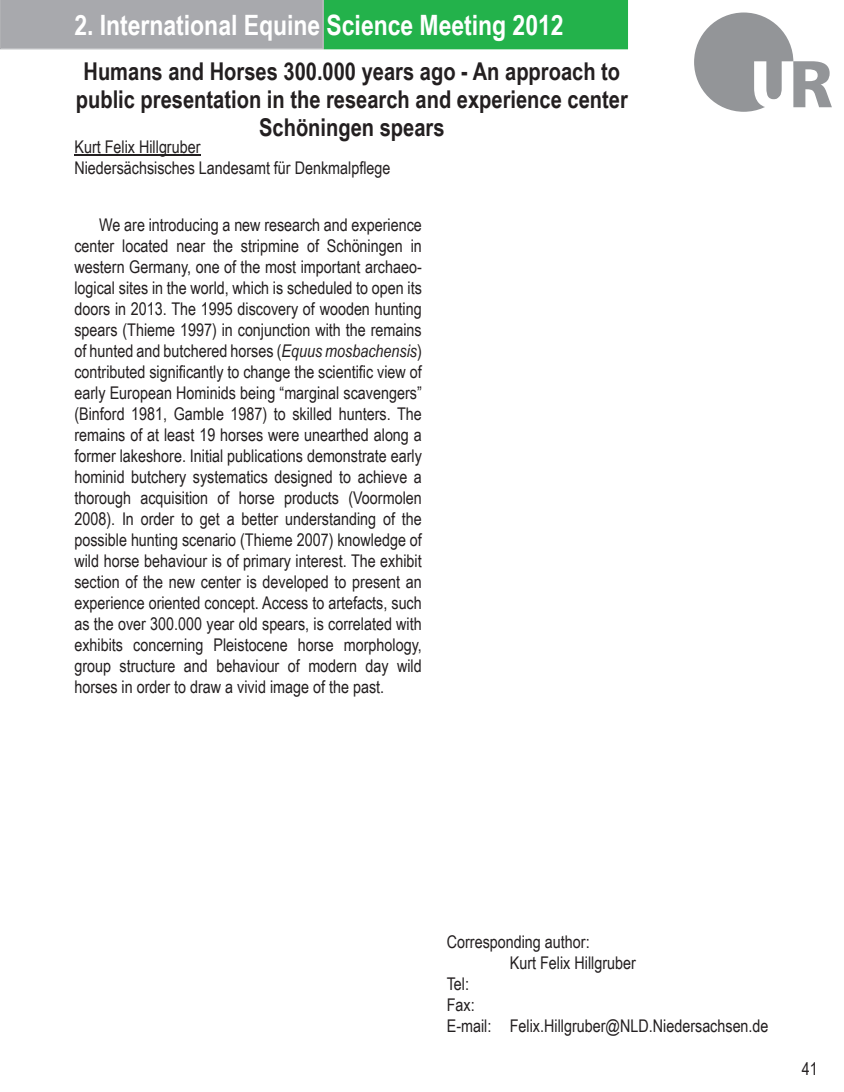
<style>
.page{position:relative;width:844px;height:1092px;background:#fff}
.page>*{position:absolute;margin:0;border:0;box-sizing:border-box;transform-origin:0 0}
.t1{font:700 28px "Arial Narrow";color:#fff}
.t2{font:700 24.5px/28px "Arial Narrow";color:#231f20;text-align:center}
.t3{font:17.5px/21px "Arial Narrow";color:#231f20}
.s1{font-style:italic}
</style>
<div class="page">
<svg style="left:0;top:0;width:628px;height:49px;background:#67ad7d"></svg>
<div style="left:694px;top:13px;width:99px;height:99px;background:#939598;border-radius:50%"></div>
<svg style="left:754px;top:61px;width:77px;height:47px"></svg>
<hr style="left:74px;top:154px;width:126px;height:1px;background:#231f20">
<h1 class="t1" style="left:74px;top:4px;width:490px">2. International Equine Science Meeting 2012</h1>
<h2 class="t2" style="left:76px;top:56px;width:553px">Humans and Horses 300.000 years ago - An approach to public presentation in the research and experience center<br>Schöningen spears</h2>
<p class="t3" style="left:74px;top:135px;width:317px">Kurt Felix Hillgruber<br>Niedersächsisches Landesamt für Denkmalpflege</p>
<p class="t3" style="left:74px;top:214px;width:349px;text-align:justify;text-indent:25px">We are introducing a new research and experience center located near the stripmine of Schöningen in western Germany, one of the most important archaeo&shy;logical sites in the world, which is scheduled to open its doors in 2013. The 1995 discovery of wooden hunting spears (Thieme 1997) in conjunction with the remains of hunted and butchered horses (<span class="s1">Equus mosbachensis</span>) contributed significantly to change the scientific view of early European Hominids being “marginal scavengers” (Binford 1981, Gamble 1987) to skilled hunters. The remains of at least 19 horses were unearthed along a former lakeshore. Initial publications demonstrate early hominid butchery systematics designed to achieve a thorough acquisition of horse products (Voormolen 2008). In order to get a better understanding of the possible hunting scenario (Thieme 2007) knowledge of wild horse behaviour is of primary interest. The exhibit section of the new center is developed to present an experience oriented concept. Access to artefacts, such as the over 300.000 year old spears, is correlated with exhibits concerning Pleistocene horse morphology, group structure and behaviour of modern day wild horses in order to draw a vivid image of the past.</p>
<p class="t3" style="left:446px;top:930px;width:144px">Corresponding author:</p>
<p class="t3" style="left:509px;top:951px;width:127px">Kurt Felix Hillgruber</p>
<p class="t3" style="left:446px;top:972px;width:24px">Tel:</p>
<p class="t3" style="left:446px;top:993px;width:29px">Fax:</p>
<p class="t3" style="left:446px;top:1014px;width:323px">E-mail: Felix.Hillgruber@NLD.Niedersachsen.de</p>
<p class="t3" style="left:801px;top:1057px;width:17px">41</p>
</div>
